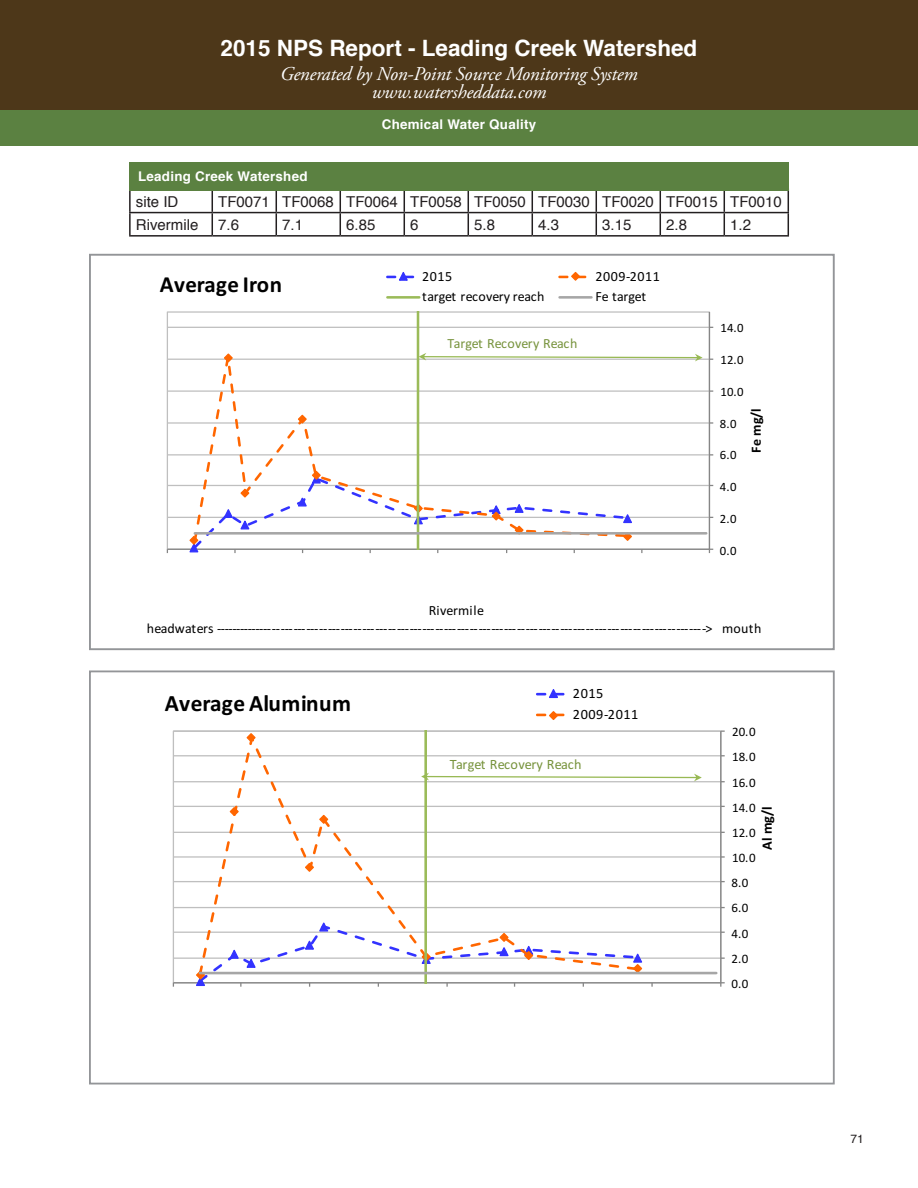
<style>
.page{position:relative;width:918px;height:1188px;background:#fff}
.page>*{position:absolute;margin:0;border:0;box-sizing:border-box;transform-origin:0 0}
.t1{font:700 23.4px "Calibri";letter-spacing:.005em;color:#000}
.t2{font:700 22.95px "Calibri";letter-spacing:.005em;color:#000}
.t3{font:700 22.5px "Helvetica";color:#fff}
.t4{font:italic 19.5px "Adobe Garamond Pro";letter-spacing:-.01em;color:#fff}
.t5{font:15px "Helvetica";color:#231f20}
.t6{font:14.25px "Calibri";letter-spacing:-.005em;color:#77933c}
.t7{font:14.25px/21.3px "Calibri";letter-spacing:.04em;color:#000}
.t8{font:700 14.25px "Calibri";color:#000}
.t9{font:14.1px/17.9px "Calibri";letter-spacing:.015em;color:#000;text-align:center}
.t10{font:14.1px "Calibri";letter-spacing:-.005em;color:#77933c}
.t11{font:14.1px "Calibri";letter-spacing:.04em;color:#000}
.t12{font:14.1px "Calibri";letter-spacing:-.01em;color:#000}
.t13{font:700 14.1px "Calibri";color:#000}
.t14{font:700 13.35px "Helvetica";letter-spacing:.02em;color:#fff}
.t15{font:12.9px "Calibri";letter-spacing:-.005em;color:#000}
.t16{font:12.75px "Calibri";color:#000}
.t17{font:12px "Helvetica";color:#231f20}
</style>
<div class="page">
<div style="left:0;top:0;width:918px;height:110px;background:#4d3719"></div>
<div style="left:0;top:110px;width:918px;height:36px;background:#5b8141"></div>
<div style="left:89px;top:254px;width:746px;height:396px;border:2px solid #939598"></div>
<div style="left:89px;top:670px;width:746px;height:414px;border:2px solid #939598"></div>
<hr style="left:129px;top:190px;width:2px;height:22px;background:#231f20">
<hr style="left:129px;top:212px;width:83px;height:1px;background:#231f20">
<hr style="left:129px;top:213px;width:2px;height:22px;background:#231f20">
<hr style="left:212px;top:212px;width:64px;height:1px;background:#231f20">
<svg style="left:212px;top:190px;width:1px;height:45px"></svg>
<hr style="left:276px;top:212px;width:64px;height:1px;background:#231f20">
<svg style="left:276px;top:190px;width:1px;height:45px"></svg>
<hr style="left:340px;top:212px;width:64px;height:1px;background:#231f20">
<svg style="left:340px;top:190px;width:1px;height:45px"></svg>
<hr style="left:404px;top:212px;width:64px;height:1px;background:#231f20">
<svg style="left:404px;top:190px;width:1px;height:45px"></svg>
<hr style="left:468px;top:212px;width:64px;height:1px;background:#231f20">
<svg style="left:468px;top:190px;width:1px;height:45px"></svg>
<hr style="left:532px;top:212px;width:64px;height:1px;background:#231f20">
<svg style="left:532px;top:190px;width:1px;height:45px"></svg>
<hr style="left:596px;top:212px;width:64px;height:1px;background:#231f20">
<svg style="left:596px;top:190px;width:1px;height:45px"></svg>
<hr style="left:660px;top:212px;width:64px;height:1px;background:#231f20">
<svg style="left:660px;top:190px;width:1px;height:45px"></svg>
<hr style="left:724px;top:212px;width:65px;height:1px;background:#231f20">
<svg style="left:724px;top:190px;width:1px;height:45px"></svg>
<svg style="left:788px;top:190px;width:1px;height:45px"></svg>
<hr style="left:129px;top:235px;width:83px;height:2px;background:#231f20">
<hr style="left:212px;top:235px;width:64px;height:2px;background:#231f20">
<hr style="left:276px;top:235px;width:64px;height:2px;background:#231f20">
<hr style="left:340px;top:235px;width:64px;height:2px;background:#231f20">
<hr style="left:404px;top:235px;width:64px;height:2px;background:#231f20">
<hr style="left:468px;top:235px;width:64px;height:2px;background:#231f20">
<hr style="left:532px;top:235px;width:64px;height:2px;background:#231f20">
<hr style="left:596px;top:235px;width:64px;height:2px;background:#231f20">
<hr style="left:660px;top:235px;width:64px;height:2px;background:#231f20">
<hr style="left:724px;top:235px;width:65px;height:2px;background:#231f20">
<div style="left:129px;top:162px;width:660px;height:28px;background:#5b8141"></div>
<svg style="left:166px;top:272px;width:548px;height:281px"></svg>
<svg style="left:419px;top:353px;width:284px;height:8px"></svg>
<svg style="left:172px;top:689px;width:553px;height:298px"></svg>
<svg style="left:421px;top:773px;width:281px;height:8px"></svg>
<p class="t3" style="left:221px;top:29px;width:478px">2015 NPS Report - Leading Creek Watershed</p>
<p class="t4" style="left:280px;top:62px;width:359px">Generated by Non-Point Source Monitoring System</p>
<p class="t4" style="left:372px;top:80px;width:176px">www.watersheddata.com</p>
<p class="t14" style="left:138px;top:166px;width:171px">Leading Creek Watershed</p>
<p class="t14" style="left:382px;top:113px;width:156px">Chemical Water Quality</p>
<p class="t5" style="left:136px;top:190px;width:44px">site ID</p>
<p class="t5" style="left:218px;top:190px;width:53px">TF0071</p>
<p class="t5" style="left:282px;top:190px;width:53px">TF0068</p>
<p class="t5" style="left:346px;top:190px;width:53px">TF0064</p>
<p class="t5" style="left:410px;top:190px;width:53px">TF0058</p>
<p class="t5" style="left:474px;top:190px;width:53px">TF0050</p>
<p class="t5" style="left:538px;top:190px;width:53px">TF0030</p>
<p class="t5" style="left:602px;top:190px;width:53px">TF0020</p>
<p class="t5" style="left:666px;top:190px;width:53px">TF0015</p>
<p class="t5" style="left:730px;top:190px;width:53px">TF0010</p>
<p class="t5" style="left:136px;top:213px;width:64px">Rivermile</p>
<p class="t5" style="left:218px;top:213px;width:22px">7.6</p>
<p class="t5" style="left:282px;top:213px;width:22px">7.1</p>
<p class="t5" style="left:346px;top:213px;width:31px">6.85</p>
<p class="t5" style="left:410px;top:213px;width:10px">6</p>
<p class="t5" style="left:474px;top:213px;width:22px">5.8</p>
<p class="t5" style="left:538px;top:213px;width:22px">4.3</p>
<p class="t5" style="left:602px;top:213px;width:31px">3.15</p>
<p class="t5" style="left:666px;top:213px;width:22px">2.8</p>
<p class="t5" style="left:730px;top:213px;width:22px">1.2</p>
<p class="t2" style="left:160px;top:268px;width:124px">Average Iron</p>
<p class="t9" style="left:422px;top:267px;width:32px">2015</p>
<p class="t11" style="left:595px;top:266px;width:66px">2009-2011</p>
<p class="t9" style="left:422px;top:287px;width:124px">target recovery reach</p>
<p class="t12" style="left:595px;top:287px;width:52px">Fe target</p>
<p class="t10" style="left:448px;top:334px;width:131px">Target Recovery Reach</p>
<p class="t16" style="left:721px;top:319px;width:25px">14.0</p>
<p class="t16" style="left:721px;top:351px;width:25px">12.0</p>
<p class="t16" style="left:721px;top:383px;width:25px">10.0</p>
<p class="t16" style="left:720px;top:414px;width:18px">8.0</p>
<p class="t16" style="left:720px;top:446px;width:18px">6.0</p>
<p class="t16" style="left:720px;top:478px;width:18px">4.0</p>
<p class="t16" style="left:720px;top:510px;width:18px">2.0</p>
<p class="t16" style="left:720px;top:541px;width:18px">0.0</p>
<p class="t13" style="left:746px;top:453px;width:46px;rotate:-90deg">Fe mg/l</p>
<p class="t9" style="left:147px;top:601px;width:616px">Rivermile<br>headwaters -------------------------------------------------------------------------------------------------------------------&gt; mouth</p>
<p class="t1" style="left:165px;top:686px;width:188px">Average Aluminum</p>
<p class="t7" style="left:573px;top:682px;width:67px">2015<br>2009-2011</p>
<p class="t6" style="left:450px;top:754px;width:134px">Target Recovery Reach</p>
<p class="t15" style="left:732px;top:723px;width:25px">20.0</p>
<p class="t15" style="left:732px;top:748px;width:25px">18.0</p>
<p class="t15" style="left:732px;top:773px;width:25px">16.0</p>
<p class="t15" style="left:732px;top:798px;width:25px">14.0</p>
<p class="t8" style="left:757px;top:850px;width:45px;rotate:-90deg">Al mg/l</p>
<p class="t15" style="left:732px;top:824px;width:25px">12.0</p>
<p class="t15" style="left:732px;top:849px;width:25px">10.0</p>
<p class="t15" style="left:732px;top:874px;width:18px">8.0</p>
<p class="t15" style="left:732px;top:899px;width:18px">6.0</p>
<p class="t15" style="left:732px;top:924px;width:18px">4.0</p>
<p class="t15" style="left:732px;top:950px;width:18px">2.0</p>
<p class="t15" style="left:732px;top:975px;width:18px">0.0</p>
<p class="t17" style="left:850px;top:1130px;width:15px">71</p>
</div>
